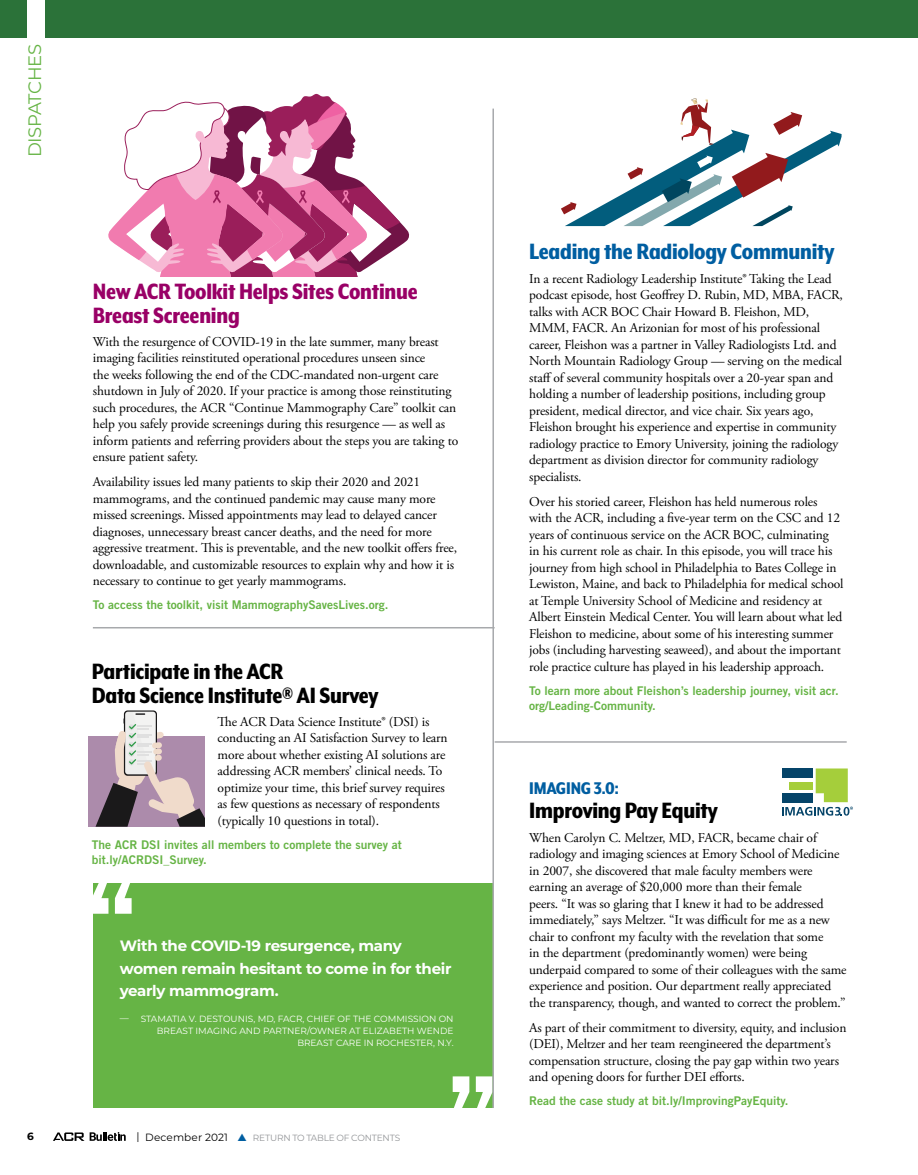
<style>
.page{position:relative;width:918px;height:1175px;background:#fff}
.page>*{position:absolute;margin:0;border:0;box-sizing:border-box;transform-origin:0 0}
.t1{font:800 25.5px/24px "Mr Eaves XL Mod Nar OT";letter-spacing:-.01em;color:#000}
.t2{font:800 25.5px/24px "Mr Eaves XL Mod Nar OT";letter-spacing:-.01em;color:#906}
.t3{font:800 25.5px "Mr Eaves XL Mod Nar OT";letter-spacing:-.01em;color:#005ea1}
.t4{font:800 19.5px "Mr Eaves XL Mod Nar OT";letter-spacing:-.01em;color:#005ea1}
.t5{font:18px "Montserrat";letter-spacing:-.02em;color:#66b445}
.t6{font:700 15px/22.5px "Montserrat";letter-spacing:-.02em;color:#fff}
.t7{font:13.5px/16.5px "Adobe Garamond Pro";letter-spacing:-.01em;color:#000}
.t8{font:12px/15px "Trade Gothic LT Std Bd 2";color:#66b445}
.t9{font:700 10.5px "Montserrat";color:#000}
.t10{font:9px/12px "Montserrat";color:#fff;text-align:right}
.t11{font:9px "Montserrat";letter-spacing:-.02em;color:#939598}
.s1{font-size:10.5px;color:#000}
.s2{color:#005ea1}
</style>
<div class="page">
<div style="left:0;top:0;width:918px;height:38px;background:#2b7239"></div>
<svg style="left:561px;top:98px;width:281px;height:128px"></svg>
<div style="left:93px;top:883px;width:399px;height:225px;background:#66b445"></div>
<svg style="left:93px;top:883px;width:39px;height:30px"></svg>
<svg style="left:453px;top:1076px;width:39px;height:32px"></svg>
<svg style="left:782px;top:768px;width:71px;height:47px"></svg>
<hr style="left:495px;top:741px;width:352px;height:1px;background:#a7a9ac">
<hr style="left:93px;top:627px;width:402px;height:1px;background:#a7a9ac">
<hr style="left:492px;top:109px;width:2px;height:999px;background:#a7a9ac">
<div style="left:27px;top:0;width:17px;height:40px;background:#fff"></div>
<div style="left:89px;top:735px;width:115px;height:91px;background:#ac8bab"></div>
<svg style="left:96px;top:711px;width:108px;height:115px"></svg>
<svg style="left:108px;top:94px;width:302px;height:183px"></svg>
<svg style="left:53px;top:1132px;width:73px;height:8px"></svg>
<h3 class="t5" style="left:22px;top:157px;width:115px;rotate:-90deg">DISPATCHES</h3>
<h1 class="t2" style="left:93px;top:279px;width:326px">New ACR Toolkit Helps Sites Continue<br>Breast Screening</h1>
<p class="t7" style="left:93px;top:334px;width:367px">With the resurgence of COVID-19 in the late summer, many breast imaging facilities reinstituted operational procedures unseen since<br>the weeks following the end of the CDC-mandated non-urgent care shutdown in July of 2020. If your practice is among those reinstituting such procedures, the ACR “Continue Mammography Care” toolkit can help you safely provide screenings during this resurgence — as well as inform patients and referring providers about the steps you are taking to ensure patient safety.</p>
<p class="t7" style="left:93px;top:474px;width:366px">Availability issues led many patients to skip their 2020 and 2021 mammograms, and the continued pandemic may cause many more missed screenings. Missed appointments may lead to delayed cancer diagnoses, unnecessary breast cancer deaths, and the need for more aggressive treatment. This is preventable, and the new toolkit offers free, downloadable, and customizable resources to explain why and how it is necessary to continue to get yearly mammograms.</p>
<p class="t8" style="left:93px;top:597px;width:297px">To access the toolkit, visit MammographySavesLives.org.</p>
<h1 class="t1" style="left:92px;top:659px;width:288px">Participate in the ACR<br>Data Science Institute® AI Survey</h1>
<p class="t7" style="left:218px;top:714px;width:232px">The ACR Data Science Institute® (DSI) is conducting an AI Satisfaction Survey to learn more about whether existing AI solutions are addressing ACR members’ clinical needs. To optimize your time, this brief survey requires as few questions as necessary of respondents (typically 10 questions in total).</p>
<p class="t8" style="left:92px;top:836px;width:311px">The ACR DSI invites all members to complete the survey at bit.ly/ACRDSI_Survey.</p>
<p class="t6" style="left:120px;top:933px;width:333px">With the COVID-19 resurgence, many women remain hesitant to come in for their yearly mammogram.</p>
<p class="t10" style="left:120px;top:1012px;width:335px">— STAMATIA V. DESTOUNIS, MD, FACR, CHIEF OF THE COMMISSION ON<br>BREAST IMAGING AND PARTNER/OWNER AT ELIZABETH WENDE<br>BREAST CARE IN ROCHESTER, N.Y.</p>
<p class="t9" style="left:27px;top:1129px;width:8px">6</p>
<p class="t11" style="left:137px;top:1131px;width:265px"><span class="s1">| December 2021</span> <span class="s2">▲</span> RETURN TO TABLE OF CONTENTS</p>
<h1 class="t3" style="left:529px;top:239px;width:307px">Leading the Radiology Community</h1>
<p class="t7" style="left:529px;top:271px;width:315px">In a recent Radiology Leadership Institute® Taking the Lead podcast episode, host Geoffrey D. Rubin, MD, MBA, FACR, talks with ACR BOC Chair Howard B. Fleishon, MD, MMM, FACR. An Arizonian for most of his professional career, Fleishon was a partner in Valley Radiologists Ltd. and North Mountain Radiology Group — serving on the medical staff of several community hospitals over a 20-year span and holding a number of leadership positions, including group president, medical director, and vice chair. Six years ago, Fleishon brought his experience and expertise in community radiology practice to Emory University, joining the radiology department as division director for community radiology specialists.</p>
<p class="t7" style="left:529px;top:494px;width:316px">Over his storied career, Fleishon has held numerous roles with the ACR, including a five-year term on the CSC and 12 years of continuous service on the ACR BOC, culminating<br>in his current role as chair. In this episode, you will trace his journey from high school in Philadelphia to Bates College in Lewiston, Maine, and back to Philadelphia for medical school at Temple University School of Medicine and residency at Albert Einstein Medical Center. You will learn about what led Fleishon to medicine, about some of his interesting summer jobs (including harvesting seaweed), and about the important role practice culture has played in his leadership approach.</p>
<p class="t8" style="left:529px;top:682px;width:311px">To learn more about Fleishon’s leadership journey, visit acr. org/Leading-Community.</p>
<h2 class="t4" style="left:529px;top:778px;width:91px">IMAGING 3.0:</h2>
<h1 class="t1" style="left:529px;top:798px;width:190px">Improving Pay Equity</h1>
<p class="t7" style="left:529px;top:829px;width:319px">When Carolyn C. Meltzer, MD, FACR, became chair of radiology and imaging sciences at Emory School of Medicine in 2007, she discovered that male faculty members were earning an average of $20,000 more than their female<br>peers. “It was so glaring that I knew it had to be addressed immediately,” says Meltzer. “It was difficult for me as a new chair to confront my faculty with the revelation that some<br>in the department (predominantly women) were being underpaid compared to some of their colleagues with the same experience and position. Our department really appreciated the transparency, though, and wanted to correct the problem.”</p>
<p class="t7" style="left:529px;top:1019px;width:319px">As part of their commitment to diversity, equity, and inclusion (DEI), Meltzer and her team reengineered the department’s compensation structure, closing the pay gap within two years and opening doors for further DEI efforts.</p>
<p class="t8" style="left:529px;top:1092px;width:261px">Read the case study at bit.ly/ImprovingPayEquity.</p>
</div>
